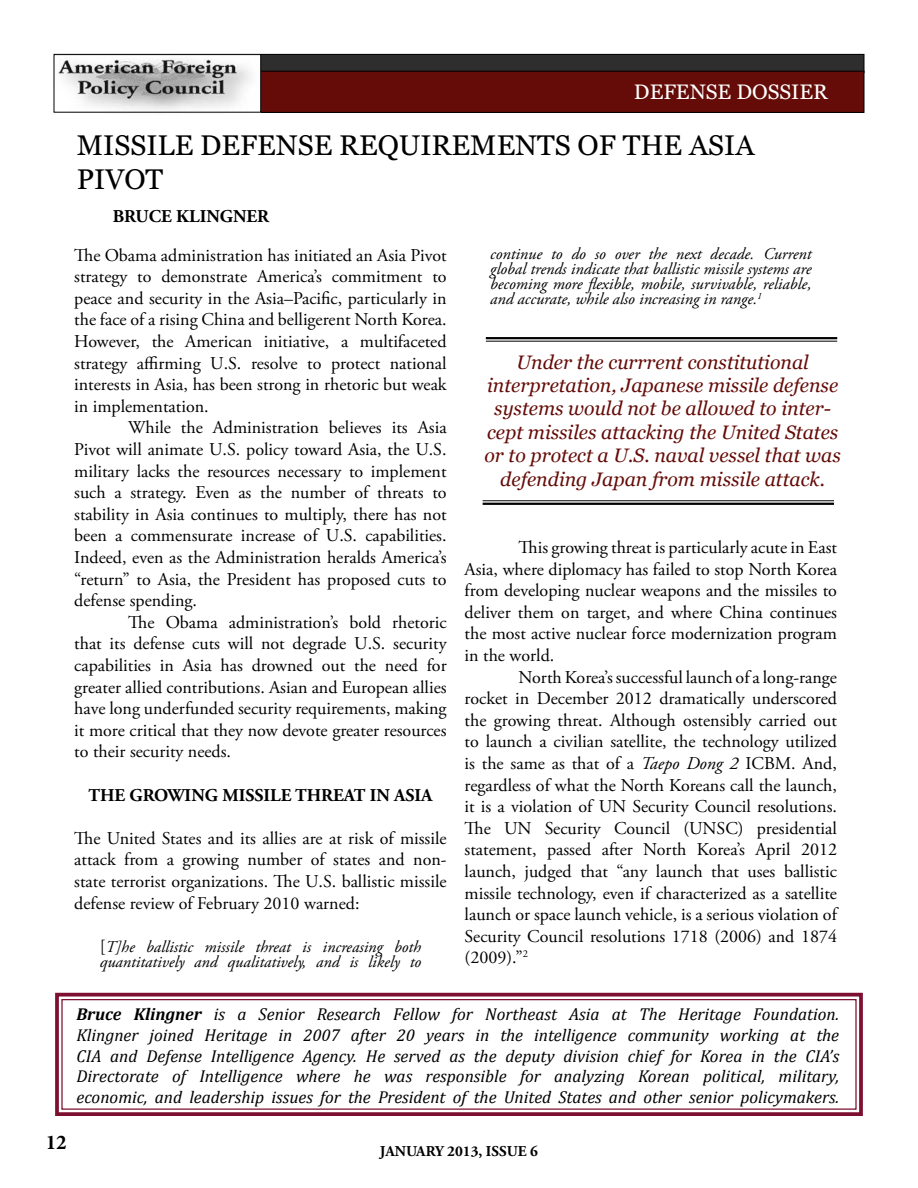
<style>
.page{position:relative;width:918px;height:1188px;background:#fff}
.page>*{position:absolute;margin:0;border:0;box-sizing:border-box;transform-origin:0 0}
.t1{font:28.5px/34.2px "Georgia";color:#000}
.t2{font:21px "Georgia";color:#fff}
.t3{font:700 21px "Minion Pro";color:#000}
.t4{font:italic 19.5px/23.4px "Georgia";color:#650c08;text-align:center}
.t5{font:18px/21.6px "Adobe Garamond Pro";color:#000;text-align:justify}
.t6{font:700 18px "Adobe Garamond Pro";color:#000}
.t7{font:italic 17.25px/20.7px "Cambria";color:#000;text-align:justify}
.t8{font:italic 16.5px/15px "Adobe Garamond Pro";color:#000}
.t9{font:700 15px "Adobe Garamond Pro";color:#000}
.s1{font-style:normal;font-size:18px}
.s2{font-style:italic}
.s3{font-weight:700}
</style>
<div class="page">
<svg style="left:55px;top:992px;width:808px;height:124px"></svg>
<div style="left:61px;top:999px;width:796px;height:111px;border:1px solid #7d1031"></div>
<div style="left:54px;top:54px;width:810px;height:19px;background:#2e2e2f"></div>
<div style="left:54px;top:54px;width:810px;height:19px;border:1px solid #000"></div>
<div style="left:54px;top:71px;width:810px;height:41px;background:#650c08"></div>
<div style="left:54px;top:71px;width:810px;height:42px;border:1px solid #000"></div>
<img style="left:56px;top:56px;width:203px;height:55px">
<div style="left:54px;top:54px;width:207px;height:59px;border:1px solid #000"></div>
<hr style="left:486px;top:337px;width:351px;height:2px;background:#000">
<hr style="left:486px;top:341px;width:351px;height:1px;background:#000">
<hr style="left:483px;top:500px;width:351px;height:1px;background:#000">
<hr style="left:483px;top:503px;width:351px;height:2px;background:#000">
<p class="t2" style="left:634px;top:79px;width:195px">DEFENSE DOSSIER</p>
<h1 class="t1" style="left:77px;top:128px;width:679px">MISSILE DEFENSE REQUIREMENTS OF THE ASIA<br>PIVOT</h1>
<p class="t6" style="left:113px;top:206px;width:158px">BRUCE KLINGNER</p>
<p class="t5" style="left:74px;top:245px;width:374px">The Obama administration has initiated an Asia Pivot strategy to demonstrate America’s commitment to peace and security in the Asia–Pacific, particularly in the face of a rising China and belligerent North Korea.<br>However, the American initiative, a multifaceted strategy affirming U.S. resolve to protect national interests in Asia, has been strong in rhetoric but weak in implementation.</p>
<p class="t5" style="left:74px;top:417px;width:374px;text-indent:54px">While the Administration believes its Asia Pivot will animate U.S. policy toward Asia, the U.S. military lacks the resources necessary to implement such a strategy. Even as the number of threats to stability in Asia continues to multiply, there has not been a commensurate increase of U.S. capabilities.<br>Indeed, even as the Administration heralds America’s “return” to Asia, the President has proposed cuts to defense spending.</p>
<p class="t5" style="left:74px;top:612px;width:374px;text-indent:54px">The Obama administration’s bold rhetoric that its defense cuts will not degrade U.S. security capabilities in Asia has drowned out the need for greater allied contributions. Asian and European allies have long underfunded security requirements, making it more critical that they now devote greater resources to their security needs.</p>
<p class="t6" style="left:88px;top:784px;width:346px">THE GROWING MISSILE THREAT IN ASIA</p>
<p class="t5" style="left:74px;top:828px;width:374px">The United States and its allies are at risk of missile attack from a growing number of states and non&shy;state terrorist organizations. The U.S. ballistic missile defense review of February 2010 warned:</p>
<p class="t8" style="left:100px;top:939px;width:323px"><span class="s1">[</span>T]he ballistic missile threat is increasing both quantitatively and qualitatively, and is likely to</p>
<p class="t8" style="left:490px;top:247px;width:323px;text-align:justify">continue to do so over the next decade. Current global trends indicate that ballistic missile systems are becoming more flexible, mobile, survivable, reliable, and accurate, while also increasing in range.<sup>1</sup></p>
<p class="t4" style="left:484px;top:350px;width:358px">Under the currrent constitutional interpretation, Japanese missile defense systems would not be allowed to inter&shy;cept missiles attacking the United States or to protect a U.S. naval vessel that was defending Japan from missile attack.</p>
<p class="t5" style="left:465px;top:537px;width:374px;text-indent:54px">This growing threat is particularly acute in East Asia, where diplomacy has failed to stop North Korea from developing nuclear weapons and the missiles to deliver them on target, and where China continues the most active nuclear force modernization program in the world.</p>
<p class="t5" style="left:465px;top:667px;width:374px;text-indent:54px">North Korea’s successful launch of a long-range rocket in December 2012 dramatically underscored the growing threat. Although ostensibly carried out to launch a civilian satellite, the technology utilized is the same as that of a <span class="s2">Taepo Dong 2</span> ICBM. And, regardless of what the North Koreans call the launch, it is a violation of UN Security Council resolutions.<br>The UN Security Council (UNSC) presidential statement, passed after North Korea’s April 2012 launch, judged that “any launch that uses ballistic missile technology, even if characterized as a satellite launch or space launch vehicle, is a serious violation of Security Council resolutions 1718 (2006) and 1874 (2009).”<sup>2</sup></p>
<p class="t7" style="left:76px;top:1003px;width:764px"><span class="s3">Bruce Klingner</span> is a Senior Research Fellow for Northeast Asia at The Heritage Foundation.<br>Klingner joined Heritage in 2007 after 20 years in the intelligence community working at the CIA and Defense Intelligence Agency. He served as the deputy division chief for Korea in the CIA’s Directorate of Intelligence where he was responsible for analyzing Korean political, military, economic, and leadership issues for the President of the United States and other senior policymakers.</p>
<p class="t3" style="left:46px;top:1128px;width:22px">12</p>
<p class="t9" style="left:380px;top:1142px;width:160px">JANUARY 2013, ISSUE 6</p>
</div>
